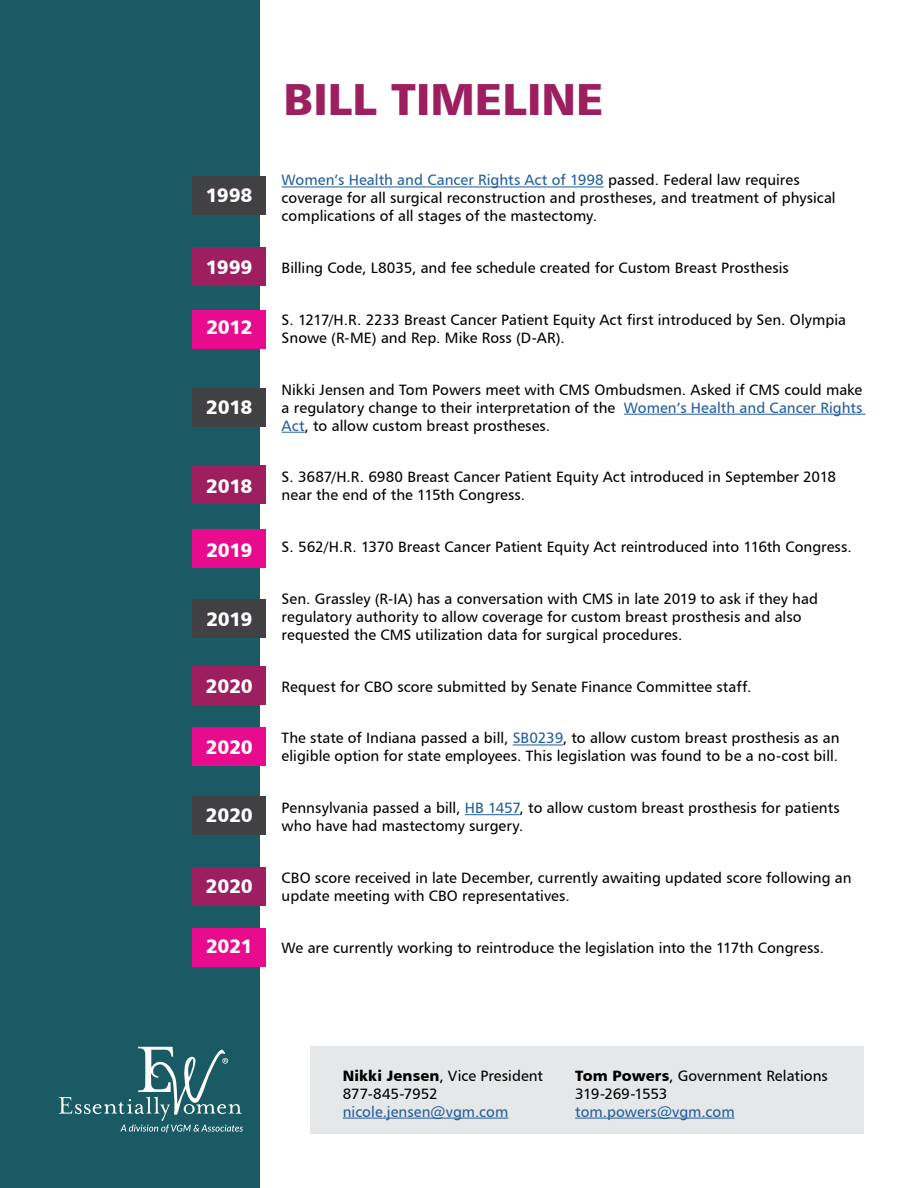
<style>
.page{position:relative;width:918px;height:1188px;background:#fff}
.page>*{position:absolute;margin:0;border:0;box-sizing:border-box;transform-origin:0 0}
.t1{font:45px "Humanist 777 BT Black B";color:#9d1f60}
.t2{font:19.5px "Humanist 777 BT Black B";letter-spacing:-.015em;color:#fff}
.t3{font:15px/18px "Humanist 777 BT Roman B";color:#000}
.t4{font:15px "Humanist 777 BT Roman B";color:#215e9e}
.s1{color:#215e9e}
.s2{font-family:"Humanist 777 BT Black B"}
</style>
<div class="page">
<div style="left:0;top:0;width:259px;height:1188px;background:#1a5a65"></div>
<hr style="left:282px;top:187px;width:322px;height:1px;background:#215e9e">
<hr style="left:624px;top:414px;width:242px;height:1px;background:#215e9e">
<svg style="left:282px;top:432px;width:23px;height:1px"></svg>
<hr style="left:513px;top:745px;width:50px;height:1px;background:#215e9e">
<hr style="left:465px;top:814px;width:55px;height:1px;background:#215e9e">
<div style="left:193px;top:176px;width:73px;height:39px;background:#414042"></div>
<div style="left:193px;top:247px;width:73px;height:39px;background:#9d1f60"></div>
<div style="left:193px;top:310px;width:73px;height:38px;background:#e90b8d"></div>
<div style="left:193px;top:388px;width:73px;height:39px;background:#414042"></div>
<div style="left:193px;top:530px;width:73px;height:38px;background:#e90b8d"></div>
<div style="left:193px;top:466px;width:73px;height:38px;background:#9d1f60"></div>
<div style="left:193px;top:599px;width:73px;height:39px;background:#414042"></div>
<div style="left:193px;top:667px;width:73px;height:38px;background:#9d1f60"></div>
<div style="left:193px;top:727px;width:73px;height:39px;background:#e90b8d"></div>
<div style="left:193px;top:796px;width:73px;height:39px;background:#414042"></div>
<div style="left:193px;top:867px;width:73px;height:39px;background:#9d1f60"></div>
<div style="left:193px;top:928px;width:73px;height:39px;background:#e90b8d"></div>
<svg style="left:59px;top:1047px;width:184px;height:86px"></svg>
<div style="left:310px;top:1047px;width:554px;height:87px;background:#e6e7e8"></div>
<hr style="left:343px;top:1118px;width:165px;height:1px;background:#215e9e">
<hr style="left:575px;top:1118px;width:160px;height:1px;background:#215e9e">
<h2 class="t2" style="left:206px;top:182px;width:48px">1998</h2>
<h2 class="t2" style="left:206px;top:255px;width:48px">1999</h2>
<h2 class="t2" style="left:206px;top:315px;width:48px">2012</h2>
<h2 class="t2" style="left:206px;top:395px;width:48px">2018</h2>
<h2 class="t2" style="left:206px;top:473px;width:48px">2018</h2>
<h2 class="t2" style="left:206px;top:538px;width:48px">2019</h2>
<h2 class="t2" style="left:206px;top:606px;width:48px">2019</h2>
<h2 class="t2" style="left:206px;top:673px;width:49px">2020</h2>
<h2 class="t2" style="left:206px;top:735px;width:49px">2020</h2>
<h2 class="t2" style="left:206px;top:803px;width:49px">2020</h2>
<h2 class="t2" style="left:206px;top:873px;width:49px">2020</h2>
<h2 class="t2" style="left:206px;top:934px;width:48px">2021</h2>
<h1 class="t1" style="left:284px;top:71px;width:322px">BILL TIMELINE</h1>
<p class="t3" style="left:282px;top:171px;width:556px"><span class="s1">Women’s Health and Cancer Rights Act of 1998</span> passed. Federal law requires coverage for all surgical reconstruction and prostheses, and treatment of physical complications of all stages of the mastectomy.</p>
<p class="t3" style="left:282px;top:259px;width:509px">Billing Code, L8035, and fee schedule created for Custom Breast Prosthesis</p>
<p class="t3" style="left:282px;top:310px;width:566px">S. 1217/H.R. 2233 Breast Cancer Patient Equity Act first introduced by Sen. Olympia<br>Snowe (R-ME) and Rep. Mike Ross (D-AR).</p>
<p class="t3" style="left:282px;top:380px;width:582px;text-align:justify">Nikki Jensen and Tom Powers meet with CMS Ombudsmen. Asked if CMS could make a regulatory change to their interpretation of the <span class="s1">Women’s Health and Cancer Rights Act</span>, to allow custom breast prostheses.</p>
<p class="t3" style="left:282px;top:468px;width:556px">S. 3687/H.R. 6980 Breast Cancer Patient Equity Act introduced in September 2018 near the end of the 115th Congress.</p>
<p class="t3" style="left:282px;top:538px;width:572px">S. 562/H.R. 1370 Breast Cancer Patient Equity Act reintroduced into 116th Congress.</p>
<p class="t3" style="left:282px;top:589px;width:538px">Sen. Grassley (R-IA) has a conversation with CMS in late 2019 to ask if they had regulatory authority to allow coverage for custom breast prosthesis and also requested the CMS utilization data for surgical procedures.</p>
<p class="t3" style="left:282px;top:677px;width:471px">Request for CBO score submitted by Senate Finance Committee staff.</p>
<p class="t3" style="left:282px;top:729px;width:559px">The state of Indiana passed a bill, <span class="s1">SB0239</span>, to allow custom breast prosthesis as an eligible option for state employees. This legislation was found to be a no-cost bill.</p>
<p class="t3" style="left:282px;top:799px;width:560px">Pennsylvania passed a bill, <span class="s1">HB 1457</span>, to allow custom breast prosthesis for patients who have had mastectomy surgery.</p>
<p class="t3" style="left:282px;top:868px;width:571px">CBO score received in late December, currently awaiting updated score following an update meeting with CBO representatives.</p>
<p class="t3" style="left:282px;top:938px;width:544px">We are currently working to reintroduce the legislation into the 117th Congress.</p>
<p class="t3" style="left:343px;top:1066px;width:202px"><span class="s2">Nikki Jensen</span>, Vice President<br>877-845-7952</p>
<p class="t4" style="left:343px;top:1102px;width:167px">nicole.jensen@vgm.com</p>
<p class="t3" style="left:575px;top:1066px;width:254px"><span class="s2">Tom Powers</span>, Government Relations<br>319-269-1553</p>
<p class="t4" style="left:575px;top:1102px;width:161px">tom.powers@vgm.com</p>
</div>
